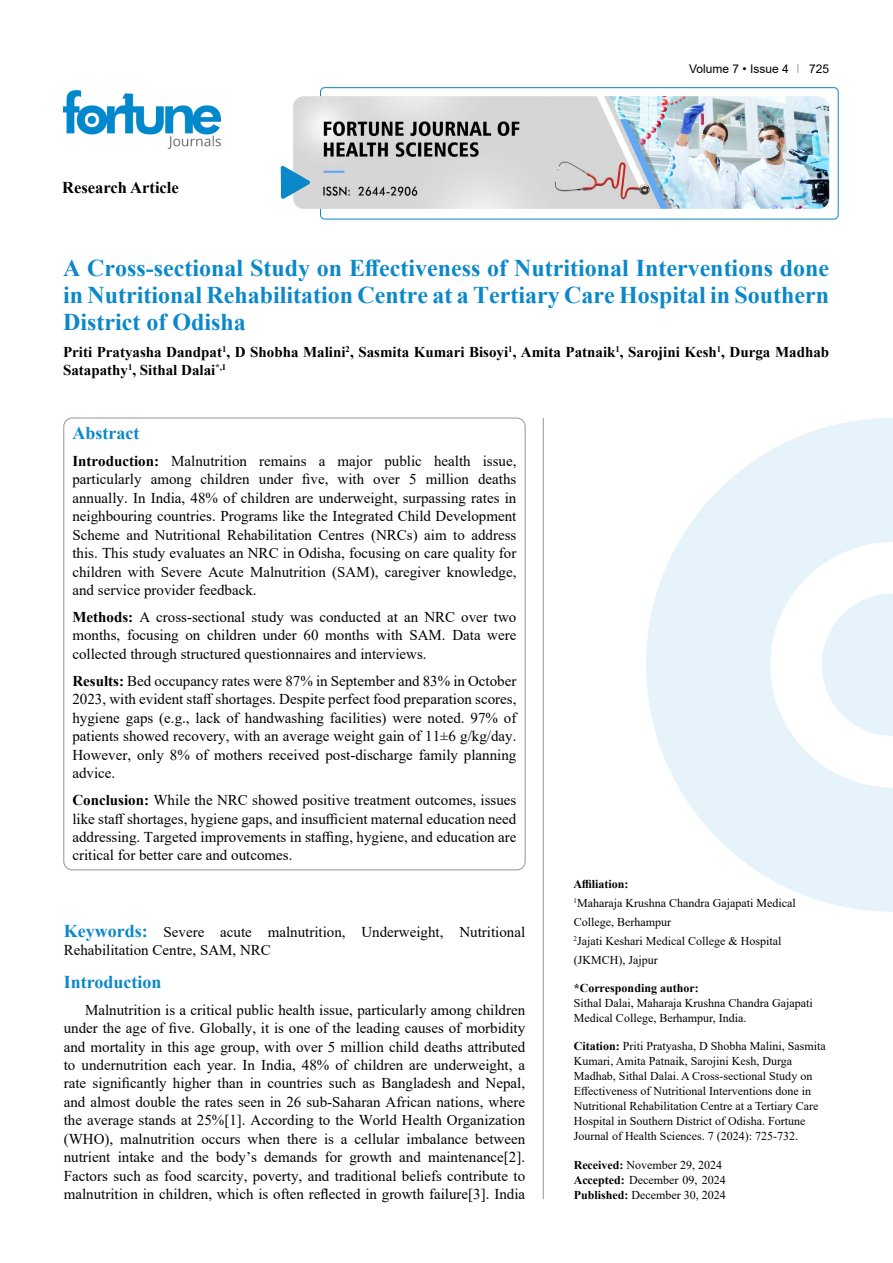
<style>
.page{position:relative;width:893px;height:1263px;background:#fff}
.page>*{position:absolute;margin:0;border:0;box-sizing:border-box;transform-origin:0 0}
.t1{font:700 24px/27px "Times New Roman";color:#0a88ca;text-align:justify}
.t2{font:700 18px "Times New Roman";color:#0a88ca}
.t3{font:700 16.5px "Times New Roman";color:#000}
.t4{font:15px/18.5px "Times New Roman";color:#000;text-align:justify}
.t5{font:700 15px/18.5px "Times New Roman";color:#000}
.t6{font:12px/15px "Times New Roman";color:#000}
.t7{font:700 12px "Times New Roman";color:#000}
.t8{font:12px "Arial";color:#000}
.s1{font-weight:700}
.s2{font-weight:700;font-size:18px;color:#0a88ca}
</style>
<div class="page">
<div style="left:320px;top:87px;width:518px;height:132px;border:1px solid #0a88ca;border-radius:4px"></div>
<img style="left:64px;top:90px;width:157px;height:59px">
<img style="left:293px;top:96px;width:536px;height:113px">
<svg style="left:281px;top:166px;width:29px;height:33px"></svg>
<svg style="left:646px;top:418px;width:247px;height:494px;fill:#e6f3fa"></svg>
<svg style="left:822px;top:593px;width:71px;height:143px"></svg>
<hr style="left:543px;top:418px;width:1px;height:781px;background:#939598">
<p class="t3" style="left:62px;top:175px;width:118px">Research Article</p>
<p class="t8" style="left:689px;top:60px;width:101px">Volume 7 • Issue 4</p>
<p class="t8" style="left:809px;top:60px;width:22px">725</p>
<h1 class="t1" style="left:63px;top:254px;width:768px">A Cross-sectional Study on Effectiveness of Nutritional Interventions done in Nutritional Rehabilitation Centre at a Tertiary Care Hospital in Southern District of Odisha</h1>
<p class="t5" style="left:63px;top:342px;width:768px">Priti Pratyasha Dandpat<sup>1</sup>, D Shobha Malini<sup>2</sup>, Sasmita Kumari Bisoyi<sup>1</sup>, Amita Patnaik<sup>1</sup>, Sarojini Kesh<sup>1</sup>, Durga Madhab<br>Satapathy<sup>1</sup>, Sithal Dalai<sup>*,1</sup></p>
<p class="t2" style="left:72px;top:420px;width:68px">Abstract</p>
<p class="t4" style="left:72px;top:451px;width:445px"><span class="s1">Introduction:</span> Malnutrition remains a major public health issue, particularly among children under five, with over 5 million deaths annually. In India, 48% of children are underweight, surpassing rates in neighbouring countries. Programs like the Integrated Child Development Scheme and Nutritional Rehabilitation Centres (NRCs) aim to address this. This study evaluates an NRC in Odisha, focusing on care quality for children with Severe Acute Malnutrition (SAM), caregiver knowledge, and service provider feedback.</p>
<p class="t4" style="left:72px;top:607px;width:445px"><span class="s1">Methods:</span> A cross-sectional study was conducted at an NRC over two months, focusing on children under 60 months with SAM. Data were collected through structured questionnaires and interviews.</p>
<p class="t4" style="left:72px;top:671px;width:445px"><span class="s1">Results:</span> Bed occupancy rates were 87% in September and 83% in October 2023, with evident staff shortages. Despite perfect food preparation scores, hygiene gaps (e.g., lack of handwashing facilities) were noted. 97% of patients showed recovery, with an average weight gain of 11±6 g/kg/day.<br>However, only 8% of mothers received post-discharge family planning advice.</p>
<p class="t4" style="left:72px;top:790px;width:445px"><span class="s1">Conclusion:</span> While the NRC showed positive treatment outcomes, issues like staff shortages, hygiene gaps, and insufficient maternal education need addressing. Targeted improvements in staffing, hygiene, and education are critical for better care and outcomes.</p>
<p class="t4" style="left:64px;top:922px;width:463px"><span class="s2">Keywords:</span> Severe acute malnutrition, Underweight, Nutritional<br>Rehabilitation Centre, SAM, NRC</p>
<p class="t2" style="left:64px;top:969px;width:99px">Introduction</p>
<p class="t4" style="left:64px;top:1000px;width:463px;text-indent:21px">Malnutrition is a critical public health issue, particularly among children under the age of five. Globally, it is one of the leading causes of morbidity and mortality in this age group, with over 5 million child deaths attributed to undernutrition each year. In India, 48% of children are underweight, a rate significantly higher than in countries such as Bangladesh and Nepal, and almost double the rates seen in 26 sub-Saharan African nations, where the average stands at 25%[1]. According to the World Health Organization (WHO), malnutrition occurs when there is a cellular imbalance between nutrient intake and the body’s demands for growth and maintenance[2].<br>Factors such as food scarcity, poverty, and traditional beliefs contribute to malnutrition in children, which is often reflected in growth failure[3]. India</p>
<p class="t6" style="left:574px;top:874px;width:224px;line-height:19px"><span class="s1">Affiliation:<br></span><sup>1</sup>Maharaja Krushna Chandra Gajapati Medical<br>College, Berhampur<br><sup>2</sup>Jajati Keshari Medical College &amp; Hospital (JKMCH), Jajpur</p>
<p class="t7" style="left:574px;top:979px;width:127px">*Corresponding author:</p>
<p class="t6" style="left:574px;top:995px;width:241px">Sithal Dalai, Maharaja Krushna Chandra Gajapati<br>Medical College, Berhampur, India.</p>
<p class="t6" style="left:574px;top:1038px;width:253px"><span class="s1">Citation:</span> Priti Pratyasha, D Shobha Malini, Sasmita Kumari, Amita Patnaik, Sarojini Kesh, Durga Madhab, Sithal Dalai. A Cross-sectional Study on Effectiveness of Nutritional Interventions done in Nutritional Rehabilitation Centre at a Tertiary Care Hospital in Southern District of Odisha. Fortune Journal of Health Sciences. 7 (2024): 725-732.</p>
<p class="t6" style="left:574px;top:1157px;width:153px"><span class="s1">Received:</span> November 29, 2024<br><span class="s1">Accepted:</span> December 09, 2024<br><span class="s1">Published:</span> December 30, 2024</p>
</div>
